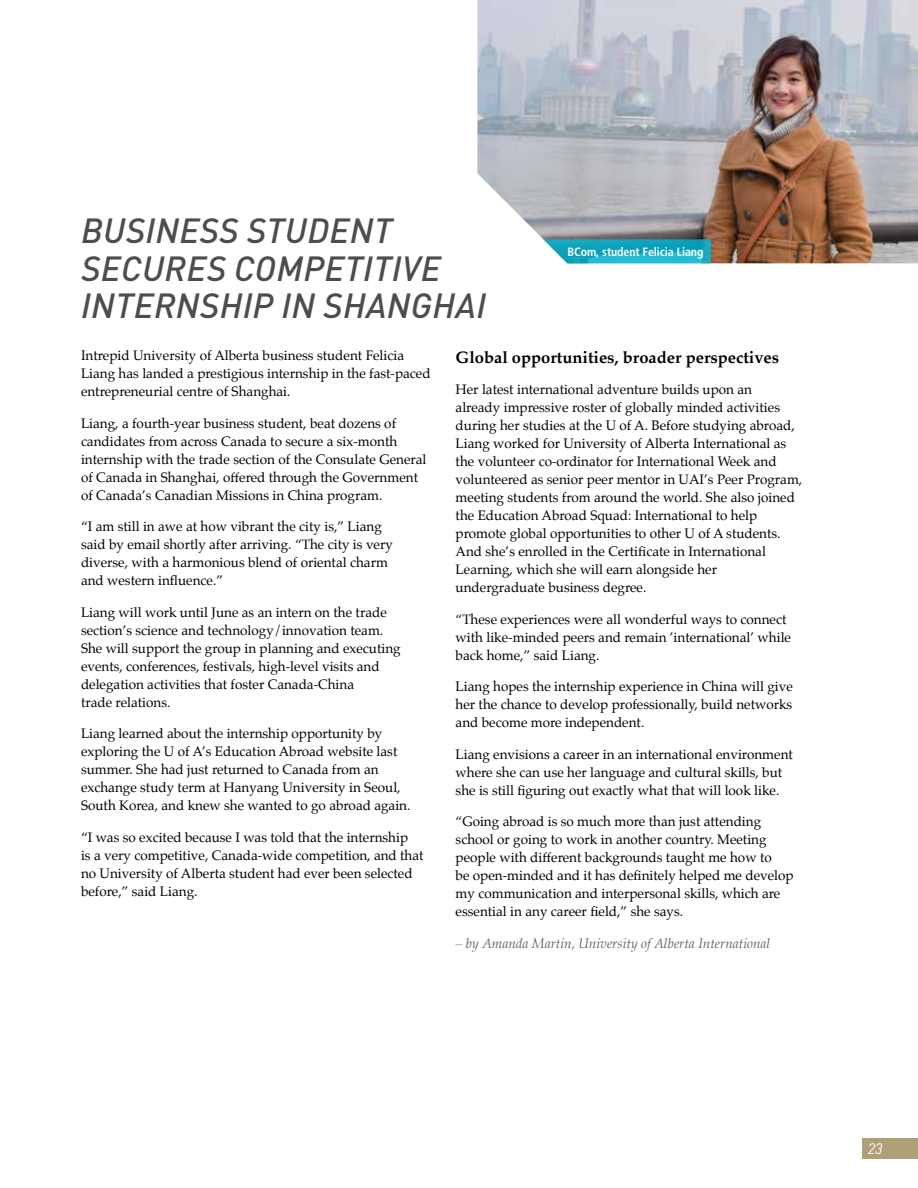
<style>
.page{position:relative;width:918px;height:1188px;background:#fff}
.page>*{position:absolute;margin:0;border:0;box-sizing:border-box;transform-origin:0 0}
.t1{font:italic 500 34.5px/37.5px "DIN Pro";letter-spacing:.01em;color:#4d4d4f}
.t2{font:700 16.5px "Palatino";color:#000}
.t3{font:italic 15px "DIN Pro";color:#fff}
.t4{font:13.5px/18px "Palatino";color:#000}
.t5{font:italic 13.5px "Palatino";color:#636466}
.t6{font:700 condensed 12px "Frutiger";letter-spacing:-.01em;color:#fff}
</style>
<div class="page">
<img style="left:477px;top:0;width:441px;height:263px">
<svg style="left:543px;top:239px;width:168px;height:24px;background:#25aec5"></svg>
<div style="left:862px;top:1138px;width:56px;height:21px;background:#aea077"></div>
<h1 class="t1" style="left:81px;top:208px;width:406px">BUSINESS STUDENT<br>SECURES COMPETITIVE<br>INTERNSHIP IN SHANGHAI</h1>
<p class="t2" style="left:456px;top:343px;width:325px">Global opportunities, broader perspectives</p>
<p class="t4" style="left:456px;top:381px;width:348px">Her latest international adventure builds upon an<br>already impressive roster of globally minded activities during her studies at the U of A. Before studying abroad, Liang worked for University of Alberta International as the volunteer co-ordinator for International Week and volunteered as senior peer mentor in UAI’s Peer Program, meeting students from around the world. She also joined the Education Abroad Squad: International to help promote global opportunities to other U of A students.<br>And she’s enrolled in the Certificate in International Learning, which she will earn alongside her undergraduate business degree.</p>
<p class="t4" style="left:456px;top:610px;width:337px">“These experiences were all wonderful ways to connect with like-minded peers and remain ’international’ while back home,” said Liang.</p>
<p class="t4" style="left:456px;top:678px;width:339px;text-align:justify">Liang hopes the internship experience in China will give her the chance to develop professionally, build networks and become more independent.</p>
<p class="t4" style="left:456px;top:745px;width:339px">Liang envisions a career in an international environment where she can use her language and cultural skills, but she is still figuring out exactly what that will look like.</p>
<p class="t4" style="left:456px;top:813px;width:340px">“Going abroad is so much more than just attending school or going to work in another country. Meeting people with different backgrounds taught me how to<br>be open-minded and it has definitely helped me develop my communication and interpersonal skills, which are essential in any career field,” she says.</p>
<p class="t5" style="left:456px;top:932px;width:316px">– by Amanda Martin, University of Alberta International</p>
<p class="t6" style="left:568px;top:245px;width:137px">BCom, student Felicia Liang</p>
<p class="t4" style="left:81px;top:347px;width:351px">Intrepid University of Alberta business student Felicia<br>Liang has landed a prestigious internship in the fast-paced entrepreneurial centre of Shanghai.</p>
<p class="t4" style="left:81px;top:414px;width:347px">Liang, a fourth-year business student, beat dozens of candidates from across Canada to secure a six-month internship with the trade section of the Consulate General of Canada in Shanghai, offered through the Government of Canada’s Canadian Missions in China program.</p>
<p class="t4" style="left:81px;top:518px;width:313px">“I am still in awe at how vibrant the city is,” Liang said by email shortly after arriving. “The city is very diverse, with a harmonious blend of oriental charm and western influence.”</p>
<p class="t4" style="left:81px;top:603px;width:321px">Liang will work until June as an intern on the trade section’s science and technology/innovation team.<br>She will support the group in planning and executing events, conferences, festivals, high-level visits and delegation activities that foster Canada-China<br>trade relations.</p>
<p class="t4" style="left:81px;top:725px;width:331px">Liang learned about the internship opportunity by exploring the U of A’s Education Abroad website last summer. She had just returned to Canada from an exchange study term at Hanyang University in Seoul, South Korea, and knew she wanted to go abroad again.</p>
<p class="t4" style="left:81px;top:828px;width:344px">“I was so excited because I was told that the internship<br>is a very competitive, Canada-wide competition, and that no University of Alberta student had ever been selected before,” said Liang.</p>
<p class="t3" style="left:868px;top:1137px;width:16px">23</p>
</div>
